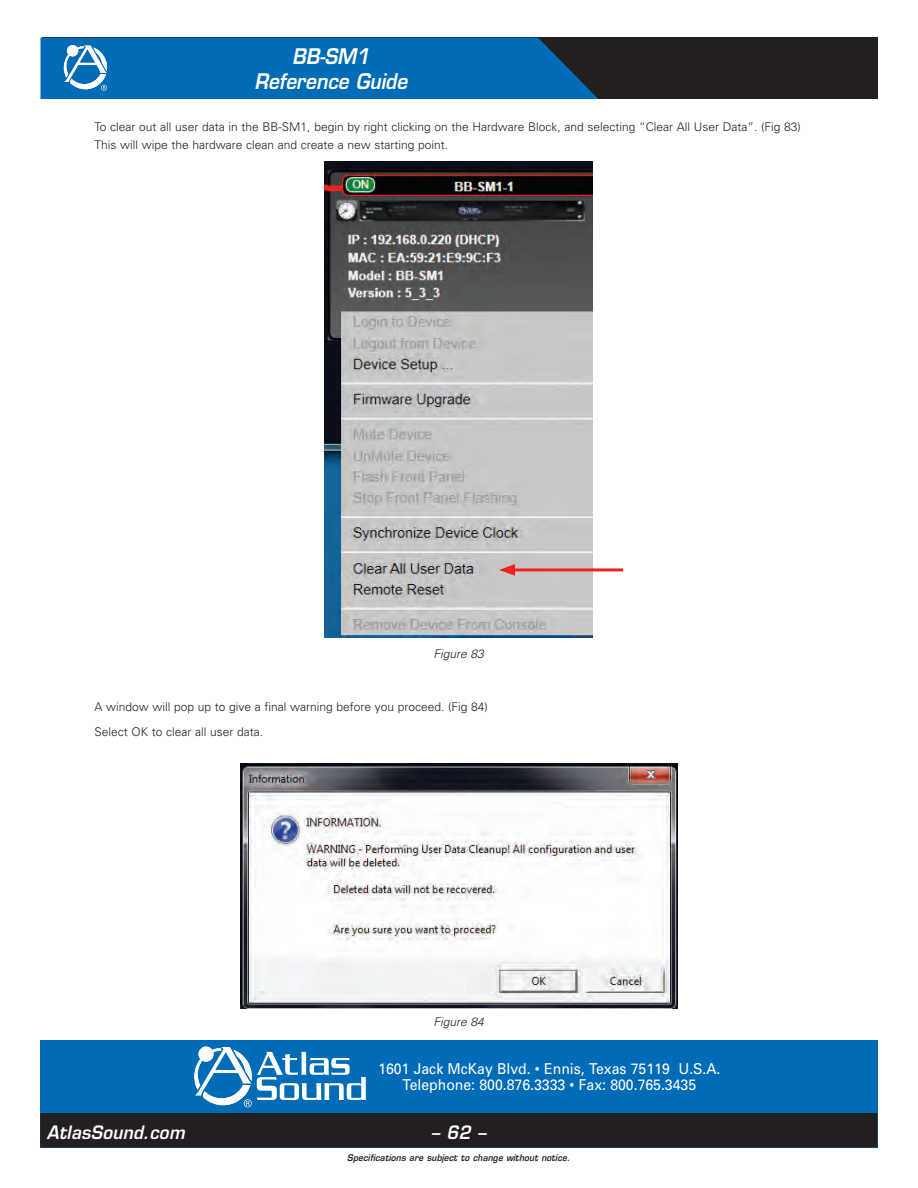
<style>
.page{position:relative;width:918px;height:1188px;background:#fff}
.page>*{position:absolute;margin:0;border:0;box-sizing:border-box;transform-origin:0 0}
.t1{font:italic 600 21px/25.2px "Eurostile LT Std";color:#fff;text-align:center;scale:.9 1}
.t2{font:italic 600 18px "Eurostile LT Std";letter-spacing:.015em;color:#fff;scale:.94 1}
.t3{font:15px/16.5px "Univers";color:#fff;text-align:center;scale:.94 1}
.Body_Copy___8_8_8{font:300 12px/18px "Univers";color:#231f20}
.image_caption{font:italic 300 12px "Univers";color:#231f20}
.t4{font:italic 600 9px "Eurostile LT Std";letter-spacing:.015em;color:#231f20;scale:.94 1}
</style>
<div class="page">
<div style="left:40px;top:1040px;width:838px;height:108px;background:#006bb6"></div>
<div style="left:40px;top:1113px;width:837px;height:35px;background:#231f20"></div>
<div style="left:42px;top:38px;width:835px;height:61px;background:#231f20"></div>
<svg style="left:194px;top:1047px;width:172px;height:60px"></svg>
<svg style="left:40px;top:38px;width:558px;height:61px;background:#086aaf"></svg>
<img style="left:325px;top:162px;width:268px;height:475px">
<img style="left:240px;top:764px;width:437px;height:245px">
<hr style="left:509px;top:568px;width:114px;height:3px;background:#ee2123">
<svg style="left:499px;top:564px;width:16px;height:12px"></svg>
<h1 class="t1" style="left:254px;top:44px;width:171px">BB-SM1<br>Reference Guide</h1>
<p class="Body_Copy___8_8_8" style="left:94px;top:118px;width:708px">To clear out all user data in the BB-SM1, begin by right clicking on the Hardware Block, and selecting “Clear All User Data”. (Fig 83)<br>This will wipe the hardware clean and create a new starting point.</p>
<p class="image_caption" style="left:434px;top:646px;width:52px">Figure 83</p>
<p class="Body_Copy___8_8_8" style="left:94px;top:697px;width:395px">A window will pop up to give a final warning before you proceed. (Fig 84)</p>
<p class="Body_Copy___8_8_8" style="left:94px;top:722px;width:170px">Select OK to clear all user data.</p>
<p class="image_caption" style="left:434px;top:1015px;width:52px">Figure 84</p>
<p class="t3" style="left:378px;top:1060px;width:366px">1601 Jack McKay Blvd. • Ennis, Texas 75119 U.S.A.<br>Telephone: 800.876.3333 • Fax: 800.765.3435</p>
<h2 class="t2" style="left:47px;top:1121px;width:148px">AtlasSound.com</h2>
<h2 class="t2" style="left:431px;top:1121px;width:60px">– 62 –</h2>
<p class="t4" style="left:347px;top:1152px;width:239px">Specifications are subject to change without notice.</p>
</div>
